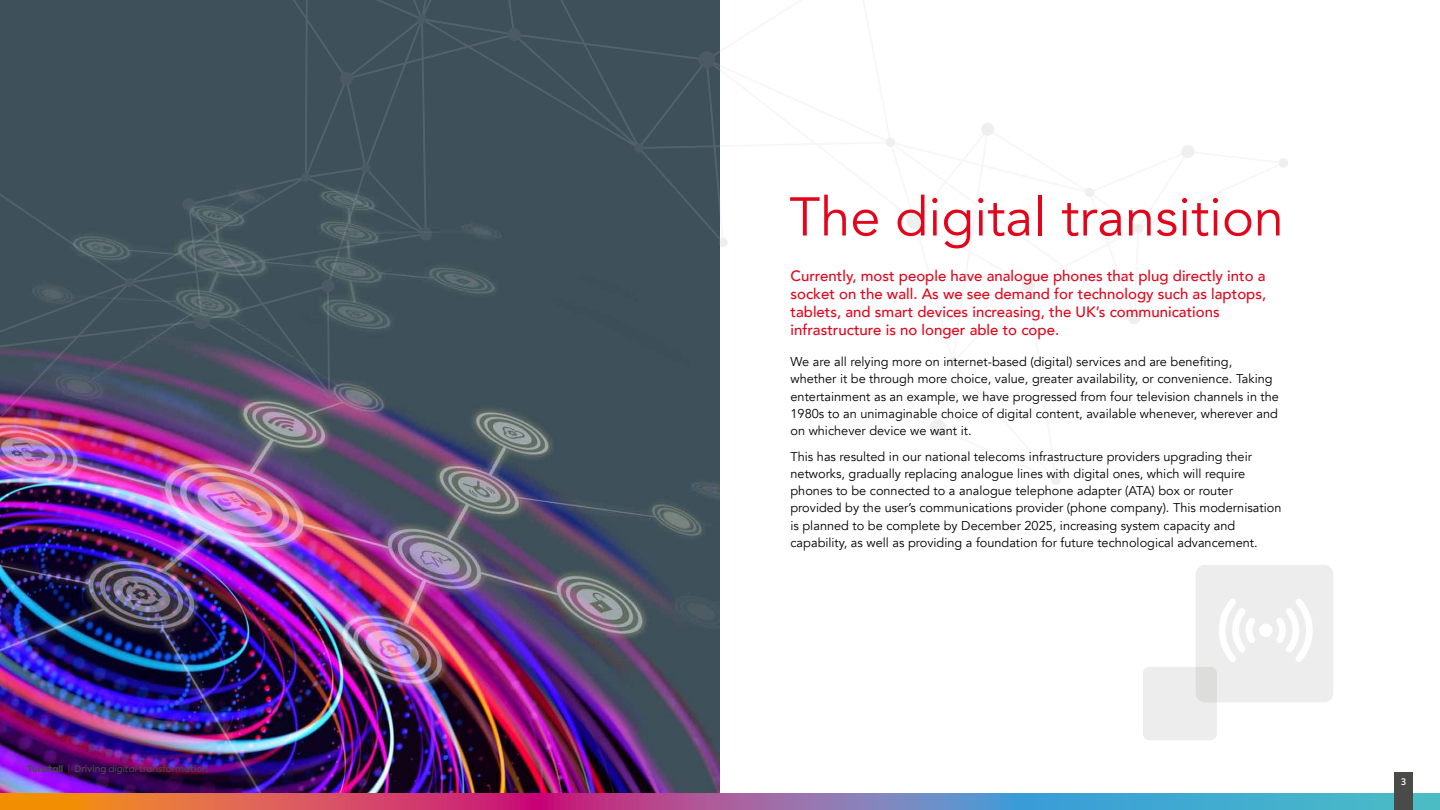
<style>
.page{position:relative;width:1440px;height:810px;background:#fff}
.page>*{position:absolute;margin:0;border:0;box-sizing:border-box;transform-origin:0 0}
.t1{font:54px "Avenir";color:#e3051b}
.t2{font:500 15px/18px "Avenir";color:#e3051b}
.t3{font:12.75px/17.2px "Avenir";color:#000}
.t4{font:500 9px "Axiforma";color:#4a4a49}
.t5{font:500 9px "Axiforma";color:#fff}
.s1{font-weight:800}
.s2{font-weight:300;color:#e3051b}
.s3{font-weight:400;font-style:italic}
</style>
<div class="page">
<img style="left:0;top:483px;width:720px;height:311px">
<svg style="left:0;top:794px;width:1440px;height:16px;background:#997590"></svg>
<div style="left:1394px;top:772px;width:19px;height:38px;background:#4a4a49"></div>
<svg style="left:0;top:0;width:1132px;height:483px"></svg>
<div style="left:906px;top:212px;width:17px;height:17px;background:#efefef;border-radius:50%"></div>
<div style="left:929px;top:419px;width:17px;height:18px;background:#efefef;border-radius:50%"></div>
<div style="left:698px;top:51px;width:17px;height:17px;background:#4b5a63;border-radius:50%"></div>
<div style="left:981px;top:123px;width:13px;height:13px;background:#efefef;border-radius:50%"></div>
<div style="left:1128px;top:311px;width:13px;height:13px;background:#efefef;border-radius:50%"></div>
<div style="left:1022px;top:278px;width:13px;height:14px;background:#efefef;border-radius:50%"></div>
<div style="left:507px;top:28px;width:14px;height:13px;background:#4b5a63;border-radius:50%"></div>
<div style="left:1181px;top:145px;width:14px;height:13px;background:#efefef;border-radius:50%"></div>
<div style="left:1085px;top:188px;width:9px;height:9px;background:#efefef;border-radius:50%"></div>
<div style="left:1279px;top:158px;width:9px;height:10px;background:#efefef;border-radius:50%"></div>
<div style="left:1134px;top:224px;width:9px;height:9px;background:#efefef;border-radius:50%"></div>
<div style="left:948px;top:357px;width:10px;height:10px;background:#efefef;border-radius:50%"></div>
<div style="left:1051px;top:476px;width:10px;height:9px;background:#efefef;border-radius:50%"></div>
<div style="left:886px;top:138px;width:9px;height:9px;background:#efefef;border-radius:50%"></div>
<div style="left:634px;top:143px;width:10px;height:10px;background:#4b5a63;border-radius:50%"></div>
<svg style="left:718px;top:238px;width:10px;height:9px"></svg>
<svg style="left:193px;top:311px;width:18px;height:19px"></svg>
<svg style="left:182px;top:197px;width:14px;height:15px"></svg>
<svg style="left:418px;top:227px;width:15px;height:14px"></svg>
<svg style="left:321px;top:279px;width:14px;height:14px"></svg>
<svg style="left:339px;top:72px;width:15px;height:14px"></svg>
<svg style="left:301px;top:172px;width:10px;height:10px"></svg>
<svg style="left:417px;top:14px;width:10px;height:10px"></svg>
<svg style="left:361px;top:163px;width:10px;height:10px"></svg>
<svg style="left:324px;top:389px;width:10px;height:10px"></svg>
<svg style="left:124px;top:277px;width:11px;height:11px"></svg>
<div style="left:1196px;top:565px;width:137px;height:137px;background:#ededed;border-radius:9px"></div>
<div style="left:1143px;top:667px;width:74px;height:73px;background:linear-gradient(to right,#f0f0f0,#e6e6e6);border-radius:6px"></div>
<svg style="left:1219px;top:599px;width:94px;height:63px"></svg>
<p class="t4" style="left:27px;top:763px;width:182px"><span class="s1">Tunstall</span> <span class="s2">|</span> Driving <span class="s3">digital</span> transformation</p>
<h1 class="t1" style="left:789px;top:185px;width:496px">The digital transition</h1>
<p class="t2" style="left:790px;top:266px;width:477px">Currently, most people have analogue phones that plug directly into a socket on the wall. As we see demand for technology such as laptops, tablets, and smart devices increasing, the UK’s communications infrastructure is no longer able to cope.</p>
<p class="t3" style="left:790px;top:353px;width:490px">We are all relying more on internet-based (digital) services and are benefiting, whether it be through more choice, value, greater availability, or convenience. Taking entertainment as an example, we have progressed from four television channels in the 1980s to an unimaginable choice of digital content, available whenever, wherever and on whichever device we want it.</p>
<p class="t3" style="left:790px;top:448px;width:492px">This has resulted in our national telecoms infrastructure providers upgrading their networks, gradually replacing analogue lines with digital ones, which will require phones to be connected to a analogue telephone adapter (ATA) box or router provided by the user’s communications provider (phone company). This modernisation is planned to be complete by December 2025, increasing system capacity and capability, as well as providing a foundation for future technological advancement.</p>
<p class="t5" style="left:1401px;top:776px;width:7px">3</p>
</div>
